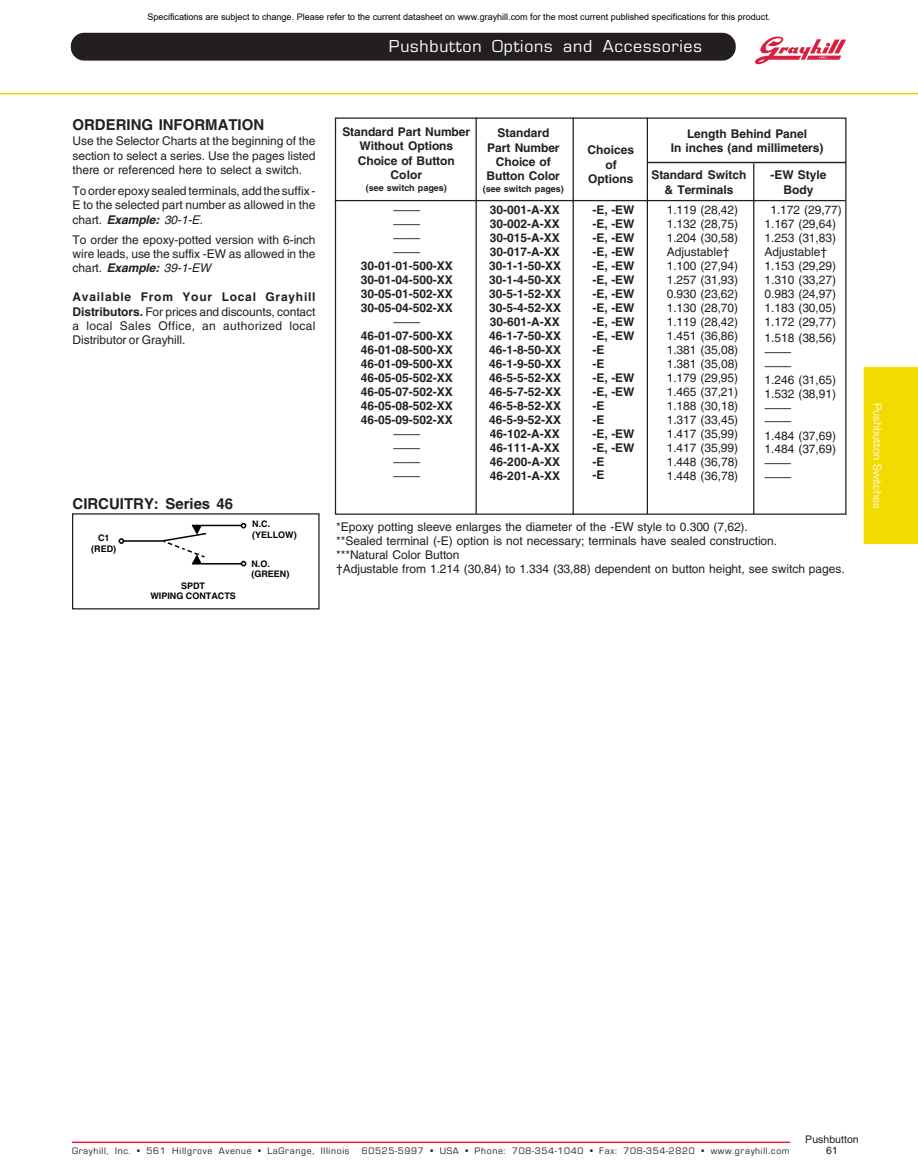
<style>
.page{position:relative;width:918px;height:1175px;background:#fff}
.page>*{position:absolute;margin:0;border:0;box-sizing:border-box;transform-origin:0 0}
.t1{font:18px "TT2 DD1 O00";letter-spacing:.04em;color:#fff}
.t2{font:700 15px "Helvetica";color:#231f20}
.t3{font:12px/14.4px "Helvetica";letter-spacing:-.005em;color:#231f20;text-align:justify}
.t4{font:700 12px/14px "Helvetica";color:#231f20;text-align:center}
.t5{font:12px "TT2 DBCO00";letter-spacing:-.005em;color:#fff}
.t6{font:10.5px/10.5px "Helvetica";letter-spacing:.005em;color:#231f20;text-align:center}
.t7{font:9.75px "TT2 DCEO00";letter-spacing:.07em;color:#231f20}
.t8{font:9px "Arial";color:#000}
.t9{font:700 9px/10.5px "Helvetica";color:#000;text-align:center}
.t10{font:700 9px "Helvetica";letter-spacing:-.005em;color:#231f20}
.s1{font-weight:700;font-style:italic}
.s2{font-style:italic}
.s3{font-weight:700}
</style>
<div class="page">
<svg style="left:70px;top:32px;width:666px;height:29px;background:#2d2a2b"></svg>
<div style="left:864px;top:367px;width:54px;height:176px;background:#f3da01"></div>
<hr style="left:72px;top:1141px;width:718px;height:2px;background:#ed1a33">
<hr style="left:0;top:93px;width:918px;height:1px;background:#f3da01">
<svg style="left:755px;top:37px;width:91px;height:27px"></svg>
<hr style="left:335px;top:200px;width:510px;height:1px;background:#231f20">
<hr style="left:476px;top:117px;width:1px;height:397px;background:#231f20">
<hr style="left:573px;top:117px;width:1px;height:398px;background:#231f20">
<hr style="left:647px;top:117px;width:1px;height:397px;background:#231f20">
<hr style="left:753px;top:163px;width:1px;height:351px;background:#231f20">
<div style="left:72px;top:513px;width:248px;height:96px;border:1px solid #231f20"></div>
<svg style="left:241px;top:523px;width:5px;height:5px"></svg>
<hr style="left:192px;top:524px;width:49px;height:2px;background:#000">
<svg style="left:241px;top:561px;width:5px;height:5px"></svg>
<hr style="left:192px;top:563px;width:49px;height:1px;background:#000">
<svg style="left:118px;top:526px;width:90px;height:37px"></svg>
<hr style="left:647px;top:162px;width:199px;height:1px;background:#231f20">
<p class="t8" style="left:148px;top:10px;width:624px">Specifications are subject to change. Please refer to the current datasheet on www.grayhill.com for the most current published specifications for this product.</p>
<h1 class="t1" style="left:389px;top:40px;width:314px">Pushbutton Options and Accessories</h1>
<p class="t2" style="left:73px;top:119px;width:193px">ORDERING INFORMATION</p>
<p class="t3" style="left:73px;top:135px;width:244px">Use the Selector Charts at the beginning of the section to select a series. Use the pages listed there or referenced here to select a switch.</p>
<p class="t3" style="left:73px;top:185px;width:245px">To order epoxy sealed terminals, add the suffix - E to the selected part number as allowed in the c h a rt . <span class="s1">Example:</span> <span class="s2">30-1-E</span>.</p>
<p class="t3" style="left:73px;top:233px;width:245px">To order the epoxy-potted version with 6-inch wire leads, use the suffix -EW as allowed in the c h a rt . <span class="s1">Example:</span> <span class="s2">39-1-EW</span></p>
<p class="t3" style="left:73px;top:291px;width:245px"><span class="s3">Available From Your Local Grayhill Distributors.</span> For prices and discounts, contact a local Sales Office, an authorized local Distributor or Grayhill.</p>
<p class="t2" style="left:73px;top:498px;width:162px">CIRCUITRY: Series 46</p>
<p class="t9" style="left:91px;top:534px;width:26px">C1 (RED)</p>
<p class="t9" style="left:150px;top:581px;width:87px">SPDT<br>WIPING CONTACTS</p>
<p class="t9" style="left:252px;top:520px;width:46px;text-align:left">N.C. (YELLOW)</p>
<p class="t9" style="left:251px;top:559px;width:39px;text-align:left">N.O. (GREEN)</p>
<p class="t4" style="left:342px;top:126px;width:129px;line-height:14.4px">Standard Part Number<br>Without Options<br>Choice of Button<br>Color</p>
<p class="t10" style="left:366px;top:185px;width:82px">(see switch pages)</p>
<p class="t3" style="left:393px;top:204px;width:28px">––––</p>
<p class="t4" style="left:490px;top:204px;width:72px">30-001-A-XX</p>
<p class="t3" style="left:667px;top:204px;width:73px">1.119 (28,42)</p>
<p class="t3" style="left:770px;top:204px;width:73px">1.172 (29,77)</p>
<p class="t3" style="left:393px;top:218px;width:28px">––––</p>
<p class="t4" style="left:490px;top:218px;width:72px">30-002-A-XX</p>
<p class="t3" style="left:667px;top:218px;width:73px">1.132 (28,75)</p>
<p class="t3" style="left:765px;top:218px;width:73px">1.167 (29,64)</p>
<p class="t3" style="left:393px;top:232px;width:28px">––––</p>
<p class="t4" style="left:490px;top:232px;width:72px">30-015-A-XX</p>
<p class="t3" style="left:667px;top:232px;width:73px">1.204 (30,58)</p>
<p class="t3" style="left:765px;top:232px;width:73px">1.253 (31,83)</p>
<p class="t3" style="left:393px;top:246px;width:28px">––––</p>
<p class="t4" style="left:490px;top:246px;width:72px">30-017-A-XX</p>
<p class="t3" style="left:667px;top:246px;width:64px">Adjustable†</p>
<p class="t3" style="left:765px;top:246px;width:64px">Adjustable†</p>
<p class="t4" style="left:361px;top:260px;width:93px">30-01-01-500-XX</p>
<p class="t4" style="left:489px;top:260px;width:73px">30-1-1-50-XX</p>
<p class="t3" style="left:667px;top:260px;width:73px">1.100 (27,94)</p>
<p class="t3" style="left:765px;top:260px;width:73px">1.153 (29,29)</p>
<p class="t4" style="left:361px;top:274px;width:93px">30-01-04-500-XX</p>
<p class="t4" style="left:489px;top:274px;width:73px">30-1-4-50-XX</p>
<p class="t3" style="left:667px;top:274px;width:73px">1.257 (31,93)</p>
<p class="t3" style="left:765px;top:274px;width:73px">1.310 (33,27)</p>
<p class="t4" style="left:361px;top:288px;width:93px">30-05-01-502-XX</p>
<p class="t4" style="left:489px;top:288px;width:73px">30-5-1-52-XX</p>
<p class="t3" style="left:667px;top:288px;width:73px">0.930 (23,62)</p>
<p class="t3" style="left:765px;top:288px;width:73px">0.983 (24,97)</p>
<p class="t4" style="left:361px;top:302px;width:93px">30-05-04-502-XX</p>
<p class="t4" style="left:489px;top:302px;width:73px">30-5-4-52-XX</p>
<p class="t3" style="left:667px;top:302px;width:73px">1.130 (28,70)</p>
<p class="t3" style="left:765px;top:302px;width:73px">1.183 (30,05)</p>
<p class="t3" style="left:393px;top:315px;width:28px">––––</p>
<p class="t4" style="left:490px;top:316px;width:72px">30-601-A-XX</p>
<p class="t3" style="left:667px;top:315px;width:73px">1.119 (28,42)</p>
<p class="t3" style="left:765px;top:315px;width:73px">1.172 (29,77)</p>
<p class="t4" style="left:361px;top:330px;width:93px">46-01-07-500-XX</p>
<p class="t4" style="left:489px;top:330px;width:73px">46-1-7-50-XX</p>
<p class="t3" style="left:667px;top:330px;width:73px">1.451 (36,86)</p>
<p class="t3" style="left:765px;top:331px;width:73px">1.518 (38,56)</p>
<p class="t4" style="left:361px;top:344px;width:93px">46-01-08-500-XX</p>
<p class="t4" style="left:489px;top:344px;width:73px">46-1-8-50-XX</p>
<p class="t3" style="left:667px;top:344px;width:73px">1.381 (35,08)</p>
<p class="t3" style="left:765px;top:345px;width:28px">––––</p>
<p class="t4" style="left:361px;top:358px;width:93px">46-01-09-500-XX</p>
<p class="t4" style="left:489px;top:358px;width:73px">46-1-9-50-XX</p>
<p class="t3" style="left:667px;top:358px;width:73px">1.381 (35,08)</p>
<p class="t3" style="left:765px;top:359px;width:28px">––––</p>
<p class="t4" style="left:361px;top:372px;width:93px">46-05-05-502-XX</p>
<p class="t4" style="left:489px;top:372px;width:73px">46-5-5-52-XX</p>
<p class="t3" style="left:667px;top:372px;width:73px">1.179 (29,95)</p>
<p class="t3" style="left:765px;top:373px;width:73px">1.246 (31,65)</p>
<p class="t4" style="left:361px;top:386px;width:93px">46-05-07-502-XX</p>
<p class="t4" style="left:489px;top:386px;width:73px">46-5-7-52-XX</p>
<p class="t3" style="left:667px;top:386px;width:73px">1.465 (37,21)</p>
<p class="t3" style="left:765px;top:387px;width:73px">1.532 (38,91)</p>
<p class="t4" style="left:361px;top:400px;width:93px">46-05-08-502-XX</p>
<p class="t4" style="left:489px;top:400px;width:73px">46-5-8-52-XX</p>
<p class="t3" style="left:667px;top:400px;width:73px">1.188 (30,18)</p>
<p class="t3" style="left:765px;top:401px;width:28px">––––</p>
<p class="t4" style="left:361px;top:414px;width:93px">46-05-09-502-XX</p>
<p class="t4" style="left:489px;top:414px;width:73px">46-5-9-52-XX</p>
<p class="t3" style="left:667px;top:414px;width:73px">1.317 (33,45)</p>
<p class="t3" style="left:765px;top:415px;width:28px">––––</p>
<p class="t3" style="left:393px;top:428px;width:28px">––––</p>
<p class="t4" style="left:490px;top:428px;width:72px">46-102-A-XX</p>
<p class="t3" style="left:667px;top:428px;width:73px">1.417 (35,99)</p>
<p class="t3" style="left:765px;top:429px;width:73px">1.484 (37,69)</p>
<p class="t3" style="left:393px;top:441px;width:28px">––––</p>
<p class="t4" style="left:490px;top:442px;width:72px">46-111-A-XX</p>
<p class="t3" style="left:667px;top:441px;width:73px">1.417 (35,99)</p>
<p class="t3" style="left:765px;top:443px;width:73px">1.484 (37,69)</p>
<p class="t3" style="left:393px;top:455px;width:28px">––––</p>
<p class="t4" style="left:490px;top:456px;width:72px">46-200-A-XX</p>
<p class="t3" style="left:667px;top:455px;width:73px">1.448 (36,78)</p>
<p class="t3" style="left:765px;top:457px;width:28px">––––</p>
<p class="t3" style="left:393px;top:469px;width:28px">––––</p>
<p class="t4" style="left:490px;top:470px;width:72px">46-201-A-XX</p>
<p class="t4" style="left:487px;top:127px;width:75px;line-height:14.4px">Standard<br>Part Number<br>Choice of<br>Button Color</p>
<p class="t10" style="left:483px;top:186px;width:82px">(see switch pages)</p>
<p class="t4" style="left:671px;top:128px;width:154px;line-height:14.4px">Length Behind Panel<br>In inches (and millimeters)</p>
<p class="t4" style="left:588px;top:144px;width:48px;line-height:14.4px">Choices of<br>Options</p>
<p class="t4" style="left:651px;top:169px;width:97px;line-height:14.4px">Standard Switch &amp; Terminals</p>
<p class="t4" style="left:771px;top:169px;width:57px;line-height:14.4px">-EW Style<br>Body</p>
<p class="t4" style="left:593px;top:204px;width:43px;text-align:left">-E, -EW -E, -EW -E, -EW -E, -EW -E, -EW -E, -EW -E, -EW -E, -EW -E, -EW -E, -EW -E<br>-E<br>-E, -EW -E, -EW -E<br>-E<br>-E, -EW -E, -EW -E<br>-E</p>
<p class="t3" style="left:667px;top:469px;width:73px">1.448 (36,78)</p>
<p class="t3" style="left:765px;top:471px;width:28px">––––</p>
<p class="t3" style="left:336px;top:521px;width:510px;line-height:14px;text-align:left">*Epoxy potting sleeve enlarges the diameter of the -EW style to 0.300 (7,62).<br>**Sealed terminal (-E) option is not necessary; terminals have sealed construction.<br>***Natural Color Button<br>†Adjustable from 1.214 (30,84) to 1.334 (33,88) dependent on button height, see switch pages.</p>
<p class="t5" style="left:882px;top:403px;width:107px;rotate:90deg">Pushbutton Switches</p>
<p class="t7" style="left:72px;top:1147px;width:279px">Grayhill, Inc. • 561 Hillgrove Avenue • LaGrange, Illinois</p>
<p class="t7" style="left:362px;top:1147px;width:430px">60525-5997 • USA • Phone: 708-354-1040 • Fax: 708-354-2820 • www.grayhill.com</p>
<p class="t6" style="left:805px;top:1135px;width:55px">Pushbutton<br>61</p>
</div>
